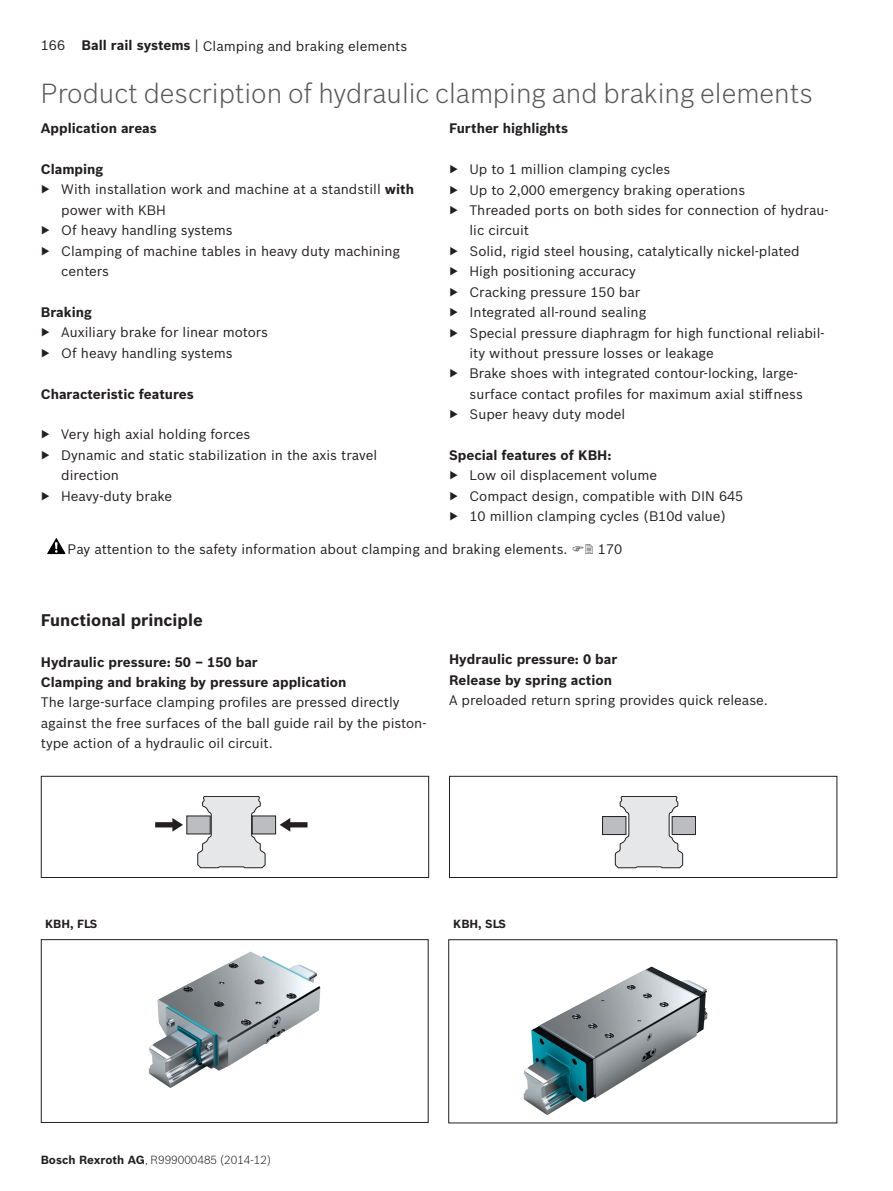
<style>
.page{position:relative;width:893px;height:1191px;background:#fff}
.page>*{position:absolute;margin:0;border:0;box-sizing:border-box;transform-origin:0 0}
.t1{font:300 27px "Bosch Sans";color:#57585a}
.t2{font:700 16.5px "Bosch Sans";color:#231f20}
.t3{font:13.5px/20.4px "Bosch Sans";color:#231f20}
.t4{font:700 13.5px/20.4px "Bosch Sans";color:#231f20}
.t5{font:300 11.55px "Bosch Sans";color:#231f20}
.t6{font:700 11.55px "Bosch Sans";color:#231f20}
.s1{font-weight:700}
</style>
<div class="page">
<div style="left:602px;top:816px;width:24px;height:18px;background:#bcbdc0"></div>
<div style="left:602px;top:816px;width:24px;height:19px;border:1px solid #231f20"></div>
<div style="left:672px;top:816px;width:23px;height:18px;background:#bcbdc0"></div>
<div style="left:672px;top:816px;width:24px;height:19px;border:1px solid #231f20"></div>
<svg style="left:614px;top:796px;width:69px;height:72px"></svg>
<div style="left:449px;top:776px;width:388px;height:102px;border:1px solid #231f20"></div>
<svg style="left:186px;top:815px;width:25px;height:19px"></svg>
<div style="left:252px;top:815px;width:24px;height:19px;background:#bcbdc0"></div>
<svg style="left:275px;top:815px;width:33px;height:20px"></svg>
<svg style="left:155px;top:815px;width:32px;height:20px"></svg>
<svg style="left:197px;top:796px;width:69px;height:72px;background:#d7d8d9"></svg>
<div style="left:41px;top:776px;width:388px;height:102px;border:1px solid #231f20"></div>
<img style="left:148px;top:951px;width:173px;height:137px">
<div style="left:41px;top:939px;width:388px;height:183px;border:1px solid #231f20"></div>
<img style="left:523px;top:966px;width:185px;height:149px">
<div style="left:448px;top:939px;width:389px;height:184px;border:1px solid #231f20"></div>
<svg style="left:47px;top:538px;width:18px;height:16px"></svg>
<p class="t3" style="left:41px;top:35px;width:368px">166 <span class="s1">Ball rail systems</span> | Clamping and braking elements</p>
<h1 class="t1" style="left:41px;top:75px;width:774px">Product description of hydraulic clamping and braking elements</h1>
<p class="t4" style="left:41px;top:117px;width:118px">Application areas</p>
<p class="t4" style="left:41px;top:158px;width:64px">Clamping</p>
<p class="t3" style="left:41px;top:178px;width:375px">▶ With installation work and machine at a standstill <span class="s1">with</span></p>
<p class="t3" style="left:61px;top:199px;width:106px">power with KBH</p>
<p class="t3" style="left:41px;top:219px;width:193px">▶ Of heavy handling systems</p>
<p class="t3" style="left:41px;top:239px;width:361px">▶ Clamping of machine tables in heavy duty machining</p>
<p class="t3" style="left:61px;top:260px;width:49px">centers</p>
<p class="t4" style="left:41px;top:301px;width:53px">Braking</p>
<p class="t3" style="left:41px;top:321px;width:229px">▶ Auxiliary brake for linear motors ▶ Of heavy handling systems</p>
<p class="t4" style="left:41px;top:382px;width:155px">Characteristic features</p>
<p class="t3" style="left:41px;top:423px;width:211px">▶ Very high axial holding forces</p>
<p class="t3" style="left:41px;top:444px;width:338px">▶ Dynamic and static stabilization in the axis travel</p>
<p class="t3" style="left:61px;top:464px;width:59px">direction</p>
<p class="t3" style="left:41px;top:484px;width:133px">▶ Heavy-duty brake</p>
<p class="t4" style="left:449px;top:117px;width:121px">Further highlights</p>
<p class="t3" style="left:449px;top:158px;width:223px">▶ Up to 1 million clamping cycles</p>
<p class="t3" style="left:449px;top:179px;width:298px">▶ Up to 2,000 emergency braking operations</p>
<p class="t3" style="left:449px;top:199px;width:381px">▶ Threaded ports on both sides for connection of hydrau-</p>
<p class="t3" style="left:469px;top:219px;width:61px">lic circuit</p>
<p class="t3" style="left:449px;top:240px;width:352px">▶ Solid, rigid steel housing, catalytically nickel-plated</p>
<p class="t3" style="left:449px;top:260px;width:188px">▶ High positioning accuracy</p>
<p class="t3" style="left:449px;top:281px;width:193px">▶ Cracking pressure 150 bar</p>
<p class="t3" style="left:449px;top:301px;width:199px">▶ Integrated all-round sealing</p>
<p class="t3" style="left:449px;top:321px;width:377px">▶ Special pressure diaphragm for high functional reliabil-</p>
<p class="t3" style="left:469px;top:342px;width:246px">ity without pressure losses or leakage</p>
<p class="t3" style="left:449px;top:362px;width:350px">▶ Brake shoes with integrated contour-locking, large-</p>
<p class="t3" style="left:469px;top:383px;width:335px">surface contact profiles for maximum axial stiffness</p>
<p class="t3" style="left:449px;top:403px;width:178px">▶ Super heavy duty model</p>
<p class="t4" style="left:449px;top:444px;width:164px">Special features of KBH:</p>
<p class="t3" style="left:449px;top:464px;width:296px">▶ Low oil displacement volume<br>▶ Compact design, compatible with DIN 645 ▶ 10 million clamping cycles (B10d value)</p>
<p class="t3" style="left:68px;top:538px;width:501px">Pay attention to the safety information about clamping and braking elements.</p>
<p class="t3" style="left:598px;top:538px;width:26px">170</p>
<p class="t2" style="left:41px;top:607px;width:163px">Functional principle</p>
<p class="t4" style="left:41px;top:650px;width:307px">Hydraulic pressure: 50 – 150 bar<br>Clamping and braking by pressure application</p>
<p class="t3" style="left:41px;top:691px;width:387px">The large-surface clamping profiles are pressed directly against the free surfaces of the ball guide rail by the piston&shy;type action of a hydraulic oil circuit.</p>
<p class="t4" style="left:449px;top:648px;width:170px">Hydraulic pressure: 0 bar<br>Release by spring action</p>
<p class="t3" style="left:449px;top:689px;width:320px">A preloaded return spring provides quick release.</p>
<p class="t6" style="left:45px;top:915px;width:54px">KBH, FLS</p>
<p class="t6" style="left:453px;top:915px;width:54px">KBH, SLS</p>
<p class="t5" style="left:41px;top:1151px;width:232px"><span class="s1">Bosch Rexroth AG</span>, R999000485 (2014-12)</p>
</div>
